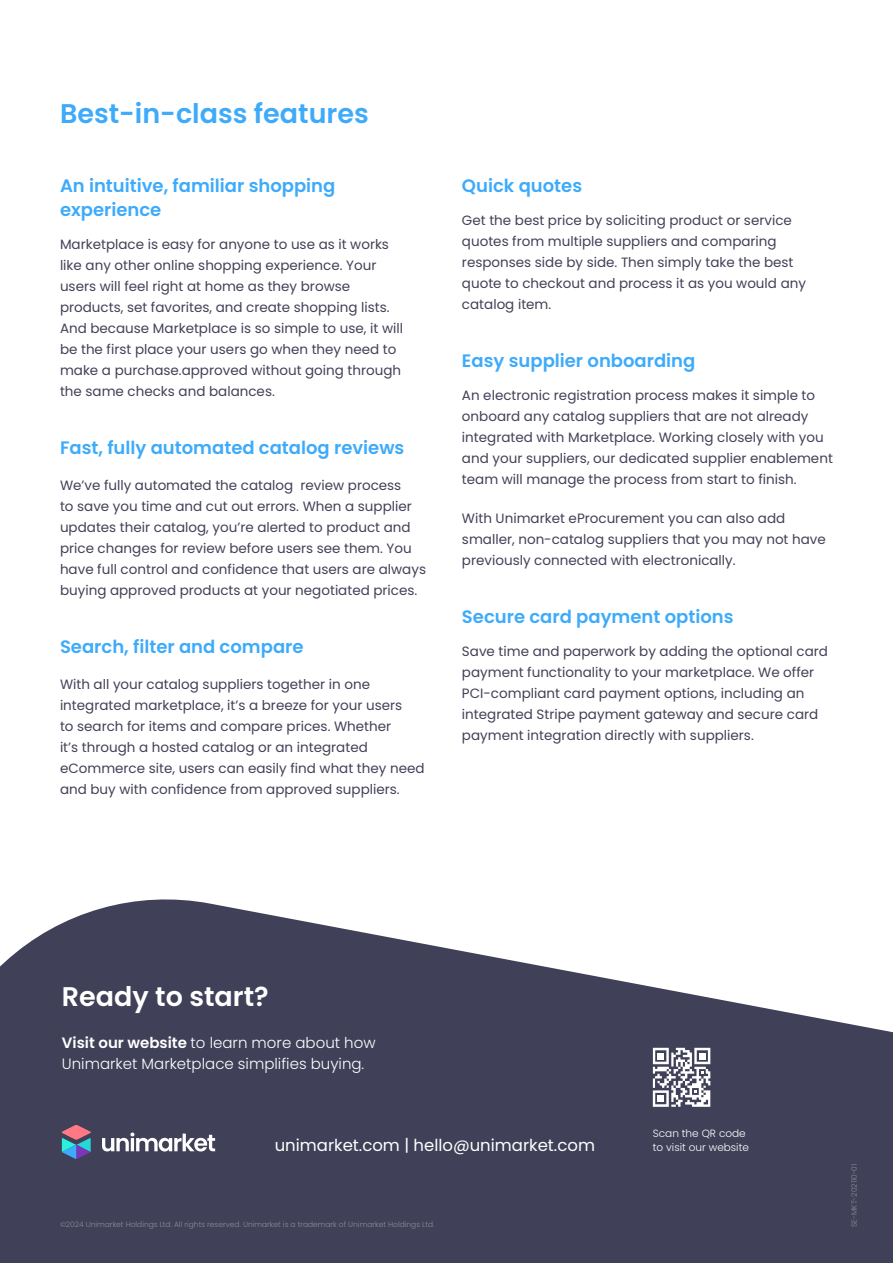
<style>
.page{position:relative;width:893px;height:1263px;background:#fff}
.page>*{position:absolute;margin:0;border:0;box-sizing:border-box;transform-origin:0 0}
.t1{font:600 27px "Poppins";color:#3eabfa}
.t2{font:600 27px "Poppins";color:#fff}
.t3{font:600 18px/24px "Poppins";color:#3eabfa}
.t4{font:16.5px "Poppins";color:#fff}
.t5{font:300 15px/21px "Poppins";color:#fff}
.t6{font:13.5px/21px "Poppins";color:#424158}
.t7{font:300 10.5px "Poppins";color:#fff}
.t8{font:300 7.5px "Poppins";color:#8c8c9b}
.s1{font-weight:600}
</style>
<div class="page">
<svg style="left:0;top:899px;width:893px;height:364px;fill:#404058"></svg>
<svg style="left:653px;top:1048px;width:57px;height:59px"></svg>
<div style="left:657px;top:1052px;width:7px;height:7px;background:#fff"></div>
<div style="left:699px;top:1052px;width:7px;height:7px;background:#fff"></div>
<div style="left:657px;top:1095px;width:7px;height:7px;background:#fff"></div>
<svg style="left:102px;top:1132px;width:113px;height:19px"></svg>
<svg style="left:62px;top:1125px;width:29px;height:34px"></svg>
<h1 class="t1" style="left:60px;top:98px;width:310px">Best-in-class features</h1>
<h2 class="t3" style="left:60px;top:174px;width:277px">An intuitive, familiar shopping experience</h2>
<p class="t6" style="left:60px;top:234px;width:345px">Marketplace is easy for anyone to use as it works like any other online shopping experience. Your users will feel right at home as they browse products, set favorites, and create shopping lists.<br>And because Marketplace is so simple to use, it will be the first place your users go when they need to make a purchase.approved without going through the same checks and balances.</p>
<h2 class="t3" style="left:60px;top:436px;width:346px">Fast, fully automated catalog reviews</h2>
<p class="t6" style="left:60px;top:475px;width:368px">We’ve fully automated the catalog review process<br>to save you time and cut out errors. When a supplier updates their catalog, you’re alerted to product and price changes for review before users see them. You have full control and confidence that users are always buying approved products at your negotiated prices.</p>
<h2 class="t3" style="left:60px;top:635px;width:245px">Search, filter and compare</h2>
<p class="t6" style="left:60px;top:674px;width:366px">With all your catalog suppliers together in one integrated marketplace, it’s a breeze for your users<br>to search for items and compare prices. Whether<br>it’s through a hosted catalog or an integrated eCommerce site, users can easily find what they need and buy with confidence from approved suppliers.</p>
<h2 class="t3" style="left:462px;top:174px;width:122px">Quick quotes</h2>
<p class="t6" style="left:462px;top:210px;width:346px">Get the best price by soliciting product or service quotes from multiple suppliers and comparing responses side by side. Then simply take the best quote to checkout and process it as you would any catalog item.</p>
<h2 class="t3" style="left:462px;top:349px;width:235px">Easy supplier onboarding</h2>
<p class="t6" style="left:462px;top:385px;width:372px">An electronic registration process makes it simple to onboard any catalog suppliers that are not already integrated with Marketplace. Working closely with you and your suppliers, our dedicated supplier enablement team will manage the process from start to finish.</p>
<p class="t6" style="left:462px;top:508px;width:365px">With Unimarket eProcurement you can also add smaller, non-catalog suppliers that you may not have previously connected with electronically.</p>
<h2 class="t3" style="left:462px;top:605px;width:273px">Secure card payment options</h2>
<p class="t6" style="left:462px;top:641px;width:368px">Save time and paperwork by adding the optional card payment functionality to your marketplace. We offer PCI-compliant card payment options, including an integrated Stripe payment gateway and secure card payment integration directly with suppliers.</p>
<h1 class="t2" style="left:62px;top:980px;width:208px">Ready to start?</h1>
<p class="t5" style="left:62px;top:1033px;width:315px"><span class="s1">Visit our website</span> to learn more about how<br>Unimarket Marketplace simplifies buying.</p>
<p class="t7" style="left:653px;top:1127px;width:94px">Scan the QR code</p>
<p class="t4" style="left:275px;top:1135px;width:322px">unimarket.com | hello@unimarket.com</p>
<p class="t7" style="left:653px;top:1141px;width:98px">to visit our website</p>
<p class="t8" style="left:60px;top:1220px;width:376px">©2024 Unimarket Holdings Ltd. All rights reserved. Unimarket is a trademark of Unimarket Holdings Ltd.</p>
<p class="t8" style="left:850px;top:1227px;width:65px;rotate:-90deg">SE-MKT-202110-01</p>
</div>
